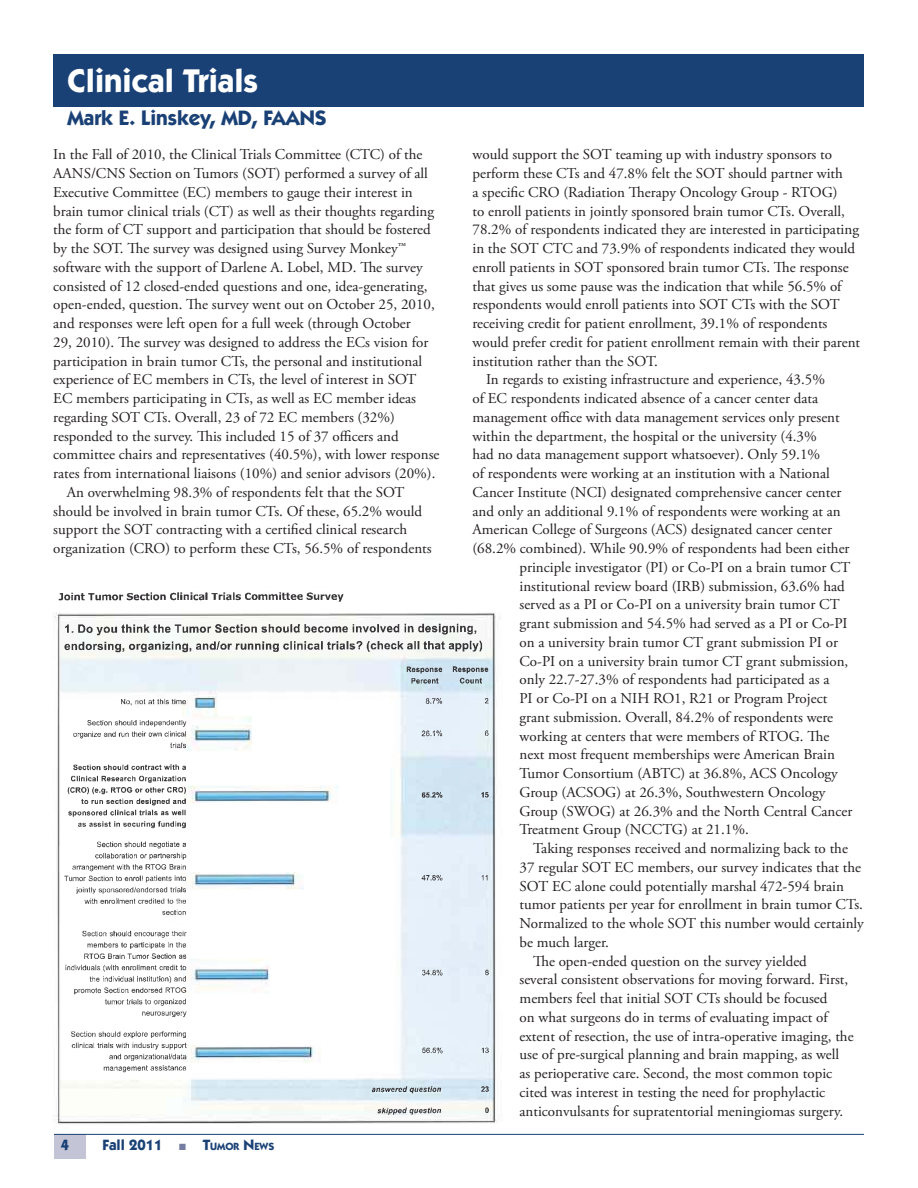
<style>
.page{position:relative;width:918px;height:1188px;background:#fff}
.page>*{position:absolute;margin:0;border:0;box-sizing:border-box;transform-origin:0 0}
.t1{font:700 33px "Itc Kabel";color:#fff}
.t2{font:700 21px "Itc Kabel";color:#1a4176}
.t3{font:15px "Adobe Garamond Pro";color:#231f20}
.t4{font:700 15px "Itc Kabel";color:#1a4176}
.t5{font:700 10.5px "Itc Kabel";color:#1a4176}
.s1{font-size:15px}
</style>
<div class="page">
<div style="left:54px;top:1134px;width:32px;height:25px;background:#c3c4d5"></div>
<hr style="left:54px;top:1134px;width:810px;height:1px;background:#1a4176">
<div style="left:53px;top:54px;width:811px;height:52px;background:#1a4176"></div>
<img style="left:53px;top:592px;width:447px;height:531px">
<img style="left:58px;top:593px;width:432px;height:531px">
<h1 class="t1" style="left:68px;top:69px;width:192px">Clinical Trials</h1>
<h2 class="t2" style="left:68px;top:110px;width:261px">Mark E. Linskey, MD, FAANS</h2>
<p class="t3" style="left:53px;top:149px;width:371px">In the Fall of 2010, the Clinical Trials Committee (CTC) of the</p>
<p class="t3" style="left:53px;top:167px;width:376px">AANS/CNS Section on Tumors (SOT) performed a survey of all</p>
<p class="t3" style="left:53px;top:186px;width:361px">Executive Committee (EC) members to gauge their interest in</p>
<p class="t3" style="left:53px;top:205px;width:382px">brain tumor clinical trials (CT) as well as their thoughts regarding</p>
<p class="t3" style="left:53px;top:224px;width:379px">the form of CT support and participation that should be fostered</p>
<p class="t3" style="left:53px;top:242px;width:354px">by the SOT. The survey was designed using Survey Monkey™</p>
<p class="t3" style="left:53px;top:261px;width:371px">software with the support of Darlene A. Lobel, MD. The survey</p>
<p class="t3" style="left:53px;top:280px;width:376px">consisted of 12 closed-ended questions and one, idea-generating,</p>
<p class="t3" style="left:53px;top:299px;width:383px">open-ended, question. The survey went out on October 25, 2010,</p>
<p class="t3" style="left:53px;top:317px;width:359px">and responses were left open for a full week (through October</p>
<p class="t3" style="left:53px;top:336px;width:377px">29, 2010). The survey was designed to address the ECs vision for</p>
<p class="t3" style="left:53px;top:355px;width:371px">participation in brain tumor CTs, the personal and institutional</p>
<p class="t3" style="left:53px;top:374px;width:365px">experience of EC members in CTs, the level of interest in SOT</p>
<p class="t3" style="left:53px;top:392px;width:364px">EC members participating in CTs, as well as EC member ideas</p>
<p class="t3" style="left:53px;top:411px;width:343px">regarding SOT CTs. Overall, 23 of 72 EC members (32%)</p>
<p class="t3" style="left:53px;top:430px;width:347px">responded to the survey. This included 15 of 37 officers and</p>
<p class="t3" style="left:53px;top:449px;width:388px">committee chairs and representatives (40.5%), with lower response</p>
<p class="t3" style="left:53px;top:467px;width:384px">rates from international liaisons (10%) and senior advisors (20%).</p>
<p class="t3" style="left:67px;top:486px;width:339px">An overwhelming 98.3% of respondents felt that the SOT</p>
<p class="t3" style="left:53px;top:505px;width:370px">should be involved in brain tumor CTs. Of these, 65.2% would</p>
<p class="t3" style="left:53px;top:524px;width:355px">support the SOT contracting with a certified clinical research</p>
<p class="t3" style="left:53px;top:542px;width:380px">organization (CRO) to perform these CTs, 56.5% of respondents</p>
<p class="t4" style="left:61px;top:1140px;width:10px">4</p>
<p class="t4" style="left:102px;top:1140px;width:62px">Fall 2011</p>
<p class="t5" style="left:203px;top:1141px;width:73px"><span class="s1">T</span>UMOR <span class="s1">N</span>EWS</p>
<p class="t3" style="left:473px;top:149px;width:361px">would support the SOT teaming up with industry sponsors to</p>
<p class="t3" style="left:473px;top:167px;width:372px">perform these CTs and 47.8% felt the SOT should partner with</p>
<p class="t3" style="left:473px;top:186px;width:367px">a specific CRO (Radiation Therapy Oncology Group - RTOG)</p>
<p class="t3" style="left:473px;top:205px;width:374px">to enroll patients in jointly sponsored brain tumor CTs. Overall,</p>
<p class="t3" style="left:473px;top:224px;width:388px">78.2% of respondents indicated they are interested in participating</p>
<p class="t3" style="left:473px;top:242px;width:384px">in the SOT CTC and 73.9% of respondents indicated they would</p>
<p class="t3" style="left:473px;top:261px;width:378px">enroll patients in SOT sponsored brain tumor CTs. The response</p>
<p class="t3" style="left:473px;top:280px;width:371px">that gives us some pause was the indication that while 56.5% of</p>
<p class="t3" style="left:473px;top:299px;width:369px">respondents would enroll patients into SOT CTs with the SOT</p>
<p class="t3" style="left:473px;top:317px;width:356px">receiving credit for patient enrollment, 39.1% of respondents</p>
<p class="t3" style="left:473px;top:336px;width:389px">would prefer credit for patient enrollment remain with their parent</p>
<p class="t3" style="left:473px;top:355px;width:187px">institution rather than the SOT.</p>
<p class="t3" style="left:486px;top:374px;width:341px">In regards to existing infrastructure and experience, 43.5%</p>
<p class="t3" style="left:473px;top:392px;width:347px">of EC respondents indicated absence of a cancer center data</p>
<p class="t3" style="left:473px;top:411px;width:369px">management office with data management services only present</p>
<p class="t3" style="left:473px;top:430px;width:346px">within the department, the hospital or the university (4.3%</p>
<p class="t3" style="left:473px;top:449px;width:349px">had no data management support whatsoever). Only 59.1%</p>
<p class="t3" style="left:473px;top:467px;width:359px">of respondents were working at an institution with a National</p>
<p class="t3" style="left:473px;top:486px;width:370px">Cancer Institute (NCI) designated comprehensive cancer center</p>
<p class="t3" style="left:473px;top:505px;width:370px">and only an additional 9.1% of respondents were working at an</p>
<p class="t3" style="left:473px;top:524px;width:361px">American College of Surgeons (ACS) designated cancer center</p>
<p class="t3" style="left:473px;top:542px;width:379px">(68.2% combined). While 90.9% of respondents had been either</p>
<p class="t3" style="left:520px;top:561px;width:333px">principle investigator (PI) or Co-PI on a brain tumor CT</p>
<p class="t3" style="left:520px;top:580px;width:327px">institutional review board (IRB) submission, 63.6% had</p>
<p class="t3" style="left:520px;top:599px;width:322px">served as a PI or Co-PI on a university brain tumor CT</p>
<p class="t3" style="left:520px;top:617px;width:330px">grant submission and 54.5% had served as a PI or Co-PI</p>
<p class="t3" style="left:520px;top:636px;width:320px">on a university brain tumor CT grant submission PI or</p>
<p class="t3" style="left:520px;top:655px;width:330px">Co-PI on a university brain tumor CT grant submission,</p>
<p class="t3" style="left:520px;top:674px;width:311px">only 22.7-27.3% of respondents had participated as a</p>
<p class="t3" style="left:520px;top:692px;width:309px">PI or Co-PI on a NIH RO1, R21 or Program Project</p>
<p class="t3" style="left:520px;top:711px;width:315px">grant submission. Overall, 84.2% of respondents were</p>
<p class="t3" style="left:520px;top:730px;width:311px">working at centers that were members of RTOG. The</p>
<p class="t3" style="left:520px;top:749px;width:317px">next most frequent memberships were American Brain</p>
<p class="t3" style="left:520px;top:767px;width:320px">Tumor Consortium (ABTC) at 36.8%, ACS Oncology</p>
<p class="t3" style="left:520px;top:786px;width:307px">Group (ACSOG) at 26.3%, Southwestern Oncology</p>
<p class="t3" style="left:520px;top:805px;width:334px">Group (SWOG) at 26.3% and the North Central Cancer</p>
<p class="t3" style="left:520px;top:824px;width:231px">Treatment Group (NCCTG) at 21.1%.</p>
<p class="t3" style="left:533px;top:842px;width:316px">Taking responses received and normalizing back to the</p>
<p class="t3" style="left:520px;top:861px;width:343px">37 regular SOT EC members, our survey indicates that the</p>
<p class="t3" style="left:520px;top:880px;width:326px">SOT EC alone could potentially marshal 472-594 brain</p>
<p class="t3" style="left:520px;top:899px;width:345px">tumor patients per year for enrollment in brain tumor CTs.</p>
<p class="t3" style="left:520px;top:917px;width:346px">Normalized to the whole SOT this number would certainly</p>
<p class="t3" style="left:520px;top:936px;width:91px">be much larger.</p>
<p class="t3" style="left:533px;top:955px;width:275px">The open-ended question on the survey yielded</p>
<p class="t3" style="left:520px;top:974px;width:330px">several consistent observations for moving forward. First,</p>
<p class="t3" style="left:520px;top:992px;width:310px">members feel that initial SOT CTs should be focused</p>
<p class="t3" style="left:520px;top:1011px;width:310px">on what surgeons do in terms of evaluating impact of</p>
<p class="t3" style="left:520px;top:1030px;width:336px">extent of resection, the use of intra-operative imaging, the</p>
<p class="t3" style="left:520px;top:1049px;width:321px">use of pre-surgical planning and brain mapping, as well</p>
<p class="t3" style="left:520px;top:1067px;width:314px">as perioperative care. Second, the most common topic</p>
<p class="t3" style="left:520px;top:1086px;width:307px">cited was interest in testing the need for prophylactic</p>
<p class="t3" style="left:520px;top:1105px;width:325px">anticonvulsants for supratentorial meningiomas surgery.</p>
</div>
